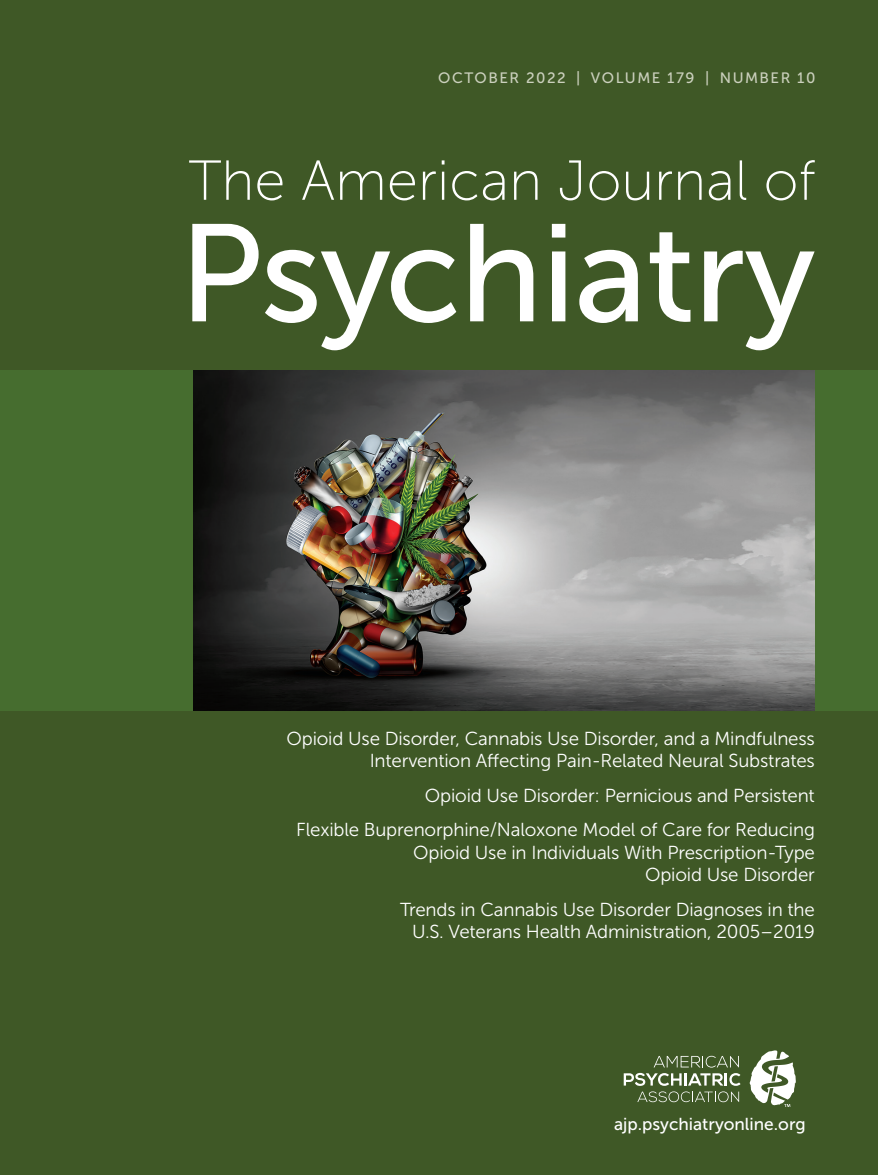
<style>
.page{position:relative;width:878px;height:1175px;background:#3f5826}
.page>*{position:absolute;margin:0;border:0;box-sizing:border-box;transform-origin:0 0}
.t1{font:138px "Museo Sans 500";letter-spacing:-.01em;color:#fff}
.t2{font:56.25px "Museo Sans 100";color:#fff}
.t3{font:18.75px/22.5px "Museo Sans 300";letter-spacing:-.01em;color:#fff;text-align:right}
.t4{font:17.25px "Museo Sans 500";color:#fff}
.t5{font:15px "Museo Sans 500";letter-spacing:.1em;color:#cbd0bd}
</style>
<div class="page">
<div style="left:0;top:370px;width:878px;height:340px;background:#466d2f"></div>
<svg style="left:749px;top:1050px;width:47px;height:57px"></svg>
<svg style="left:654px;top:1055px;width:85px;height:12px"></svg>
<svg style="left:623px;top:1073px;width:117px;height:29px"></svg>
<img style="left:193px;top:370px;width:622px;height:340px">
<p class="t5" style="left:438px;top:69px;width:332px">October 2022 | VOLUME 179 | NUMBER</p>
<p class="t5" style="left:797px;top:69px;width:20px">10</p>
<p class="t2" style="left:189px;top:151px;width:628px">The American Journal of</p>
<p class="t1" style="left:179px;top:198px;width:638px">Psychiatry</p>
<p class="t3" style="left:286px;top:727px;width:530px">Opioid Use Disorder, Cannabis Use Disorder, and a Mindfulness<br>Intervention Affecting Pain-Related Neural Substrates</p>
<p class="t3" style="left:296px;top:778px;width:520px;line-height:34.5px">Opioid Use Disorder: Pernicious and Persistent<br>Flexible Buprenorphine/Naloxone Model of Care for Reducing</p>
<p class="t3" style="left:413px;top:841px;width:403px">Opioid Use in Individuals With Prescription-Type<br>Opioid Use Disorder</p>
<p class="t3" style="left:400px;top:898px;width:416px">Trends in Cannabis Use Disorder Diagnoses in the<br>U.S. Veterans Health Administration, 2005–2019</p>
<p class="t4" style="left:614px;top:1114px;width:193px">ajp.psychiatryonline.org</p>
</div>
